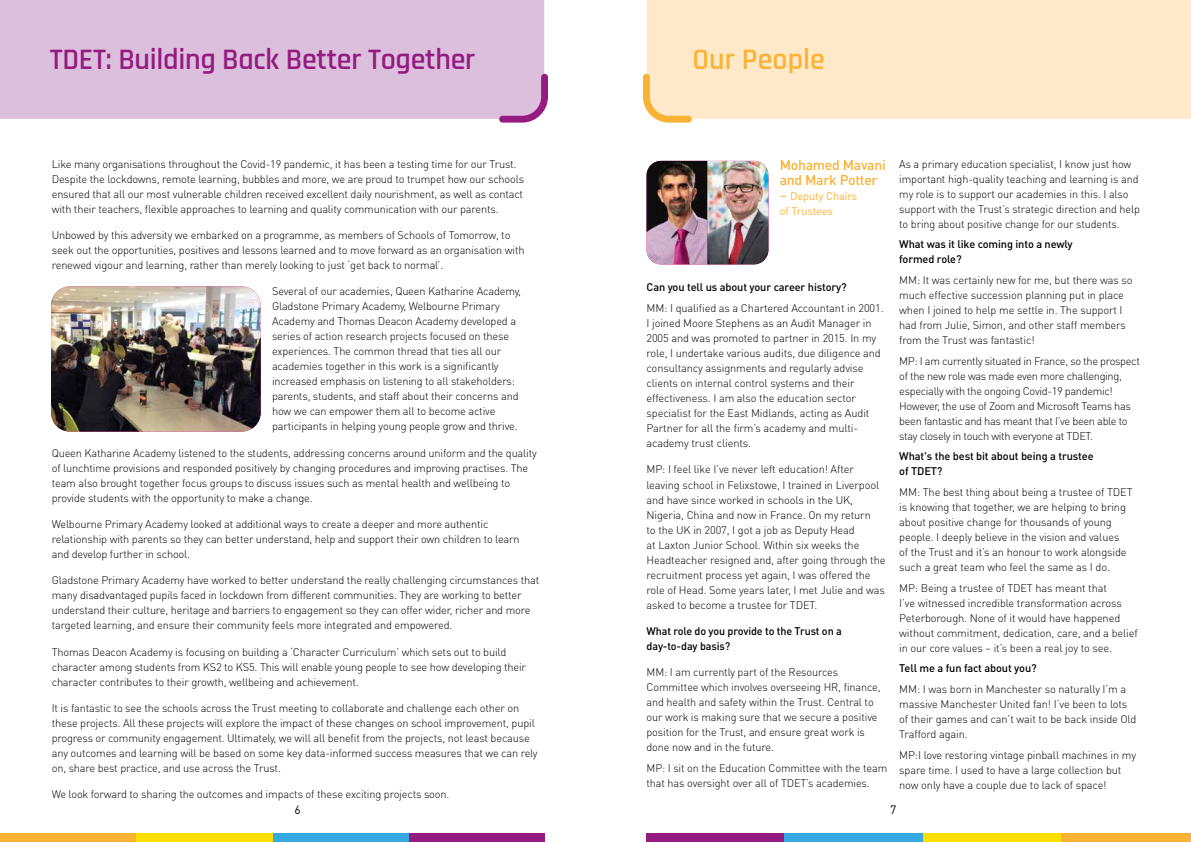
<style>
.page{position:relative;width:1191px;height:842px;background:#fff}
.page>*{position:absolute;margin:0;border:0;box-sizing:border-box;transform-origin:0 0}
.t1{font:600 30px "Rajdhani";letter-spacing:-.01em;color:#951b81}
.t2{font:600 30px "Rajdhani";color:#f9b234}
.t3{font:500 14px/15px "DIN Pro";letter-spacing:-.02em;color:#f9b234}
.t4{font:12px "DIN Pro";color:#000}
.t5{font:300 11px/15px "DIN Pro";letter-spacing:-.015em;color:#000}
.t6{font:500 11px/15px "DIN Pro";letter-spacing:-.01em;color:#000}
.t7{font:11px/15px "DIN Pro";letter-spacing:-.01em;color:#f9b234}
.s1{font-size:14px}
</style>
<div class="page">
<div style="left:0;top:0;width:544px;height:119px;background:#dbbfdd"></div>
<svg style="left:499px;top:74px;width:49px;height:49px;background:#cd9eca"></svg>
<img style="left:646px;top:161px;width:122px;height:103px">
<div style="left:647px;top:0;width:544px;height:119px;background:#ffe9c8"></div>
<svg style="left:643px;top:74px;width:49px;height:49px;background:#fddeaa"></svg>
<img style="left:51px;top:286px;width:210px;height:146px">
<div style="left:646px;top:833px;width:138px;height:9px;background:#951b81"></div>
<div style="left:784px;top:833px;width:139px;height:9px;background:#36a9e1"></div>
<div style="left:923px;top:833px;width:138px;height:9px;background:#ffde00"></div>
<div style="left:1061px;top:833px;width:130px;height:9px;background:#f9b234"></div>
<div style="left:408px;top:833px;width:136px;height:9px;background:#951b81"></div>
<div style="left:272px;top:833px;width:136px;height:9px;background:#36a9e1"></div>
<div style="left:136px;top:833px;width:136px;height:9px;background:#ffde00"></div>
<div style="left:0;top:833px;width:136px;height:9px;background:#f9b234"></div>
<h1 class="t1" style="left:50px;top:42px;width:427px">TDET: Building Back Better Together</h1>
<h1 class="t2" style="left:692px;top:42px;width:134px">Our People</h1>
<p class="t5" style="left:52px;top:156px;width:474px">Like many organisations throughout the Covid-19 pandemic, it has been a testing time for our Trust.<br>Despite the lockdowns, remote learning, bubbles and more, we are proud to trumpet how our schools ensured that all our most vulnerable children received excellent daily nourishment, as well as contact with their teachers, flexible approaches to learning and quality communication with our parents.</p>
<p class="t5" style="left:52px;top:227px;width:474px">Unbowed by this adversity we embarked on a programme, as members of Schools of Tomorrow, to seek out the opportunities, positives and lessons learned and to move forward as an organisation with renewed vigour and learning, rather than merely looking to just ‘get back to normal’.</p>
<p class="t5" style="left:272px;top:283px;width:250px">Several of our academies, Queen Katharine Academy, Gladstone Primary Academy, Welbourne Primary Academy and Thomas Deacon Academy developed a series of action research projects focused on these experiences. The common thread that ties all our academies together in this work is a significantly increased emphasis on listening to all stakeholders: parents, students, and staff about their concerns and how we can empower them all to become active participants in helping young people grow and thrive.</p>
<p class="t5" style="left:52px;top:445px;width:486px">Queen Katharine Academy listened to the students, addressing concerns around uniform and the quality of lunchtime provisions and responded positively by changing procedures and improving practises. The team also brought together focus groups to discuss issues such as mental health and wellbeing to provide students with the opportunity to make a change.</p>
<p class="t5" style="left:52px;top:516px;width:469px">Welbourne Primary Academy looked at additional ways to create a deeper and more authentic relationship with parents so they can better understand, help and support their own children to learn and develop further in school.</p>
<p class="t5" style="left:52px;top:572px;width:489px">Gladstone Primary Academy have worked to better understand the really challenging circumstances that many disadvantaged pupils faced in lockdown from different communities. They are working to better understand their culture, heritage and barriers to engagement so they can offer wider, richer and more targeted learning, and ensure their community feels more integrated and empowered.</p>
<p class="t5" style="left:52px;top:644px;width:476px">Thomas Deacon Academy is focusing on building a ‘Character Curriculum’ which sets out to build character among students from KS2 to KS5. This will enable young people to see how developing their character contributes to their growth, wellbeing and achievement.</p>
<p class="t5" style="left:52px;top:700px;width:487px">It is fantastic to see the schools across the Trust meeting to collaborate and challenge each other on these projects. All these projects will explore the impact of these changes on school improvement, pupil progress or community engagement. Ultimately, we will all benefit from the projects, not least because any outcomes and learning will be based on some key data-informed success measures that we can rely on, share best practice, and use across the Trust.</p>
<p class="t5" style="left:52px;top:786px;width:399px">We look forward to sharing the outcomes and impacts of these exciting projects soon.</p>
<p class="t3" style="left:780px;top:157px;width:107px">Mohamed Mavani and Mark Potter</p>
<p class="t7" style="left:780px;top:188px;width:79px"><span class="s1">–</span> Deputy Chairs of Trustees</p>
<p class="t6" style="left:646px;top:279px;width:202px">Can you tell us about your career history?</p>
<p class="t5" style="left:646px;top:300px;width:238px">MM: I qualified as a Chartered Accountant in 2001.<br>I joined Moore Stephens as an Audit Manager in 2005 and was promoted to partner in 2015. In my role, I undertake various audits, due diligence and consultancy assignments and regularly advise clients on internal control systems and their effectiveness. I am also the education sector specialist for the East Midlands, acting as Audit Partner for all the firm’s academy and multi&shy;academy trust clients.</p>
<p class="t5" style="left:646px;top:462px;width:240px">MP: I feel like I’ve never left education! After leaving school in Felixstowe, I trained in Liverpool and have since worked in schools in the UK, Nigeria, China and now in France. On my return<br>to the UK in 2007, I got a job as Deputy Head<br>at Laxton Junior School. Within six weeks the Headteacher resigned and, after going through the recruitment process yet again, I was offered the role of Head. Some years later, I met Julie and was asked to become a trustee for TDET.</p>
<p class="t6" style="left:646px;top:623px;width:197px">What role do you provide to the Trust on a day-to-day basis?</p>
<p class="t5" style="left:646px;top:664px;width:235px">MM: I am currently part of the Resources Committee which involves overseeing HR, finance, and health and safety within the Trust. Central to our work is making sure that we secure a positive position for the Trust, and ensure great work is done now and in the future.</p>
<p class="t5" style="left:646px;top:760px;width:242px">MP: I sit on the Education Committee with the team that has oversight over all of TDET’s academies.</p>
<p class="t5" style="left:899px;top:156px;width:242px">As a primary education specialist, I know just how important high-quality teaching and learning is and my role is to support our academies in this. I also support with the Trust’s strategic direction and help to bring about positive change for our students.</p>
<p class="t6" style="left:899px;top:236px;width:175px">What was it like coming into a newly formed role?</p>
<p class="t5" style="left:899px;top:272px;width:235px">MM: It was certainly new for me, but there was so much effective succession planning put in place when I joined to help me settle in. The support I had from Julie, Simon, and other staff members from the Trust was fantastic!</p>
<p class="t5" style="left:899px;top:353px;width:242px">MP: I am currently situated in France, so the prospect of the new role was made even more challenging, especially with the ongoing Covid-19 pandemic!<br>However, the use of Zoom and Microsoft Teams has been fantastic and has meant that I’ve been able to stay closely in touch with everyone at TDET.</p>
<p class="t6" style="left:899px;top:448px;width:196px">What's the best bit about being a trustee of TDET?</p>
<p class="t5" style="left:899px;top:484px;width:235px">MM: The best thing about being a trustee of TDET is knowing that together, we are helping to bring about positive change for thousands of young people. I deeply believe in the vision and values<br>of the Trust and it’s an honour to work alongside such a great team who feel the same as I do.</p>
<p class="t5" style="left:899px;top:580px;width:240px">MP: Being a trustee of TDET has meant that<br>I’ve witnessed incredible transformation across Peterborough. None of it would have happened without commitment, dedication, care, and a belief in our core values – it’s been a real joy to see.</p>
<p class="t6" style="left:899px;top:660px;width:139px">Tell me a fun fact about you?</p>
<p class="t5" style="left:899px;top:681px;width:239px">MM: I was born in Manchester so naturally I’m a massive Manchester United fan! I’ve been to lots of their games and can’t wait to be back inside Old Trafford again.</p>
<p class="t5" style="left:899px;top:747px;width:238px">MP:I love restoring vintage pinball machines in my spare time. I used to have a large collection but now only have a couple due to lack of space!</p>
<p class="t4" style="left:295px;top:802px;width:8px">6</p>
<p class="t4" style="left:890px;top:802px;width:8px">7</p>
</div>
